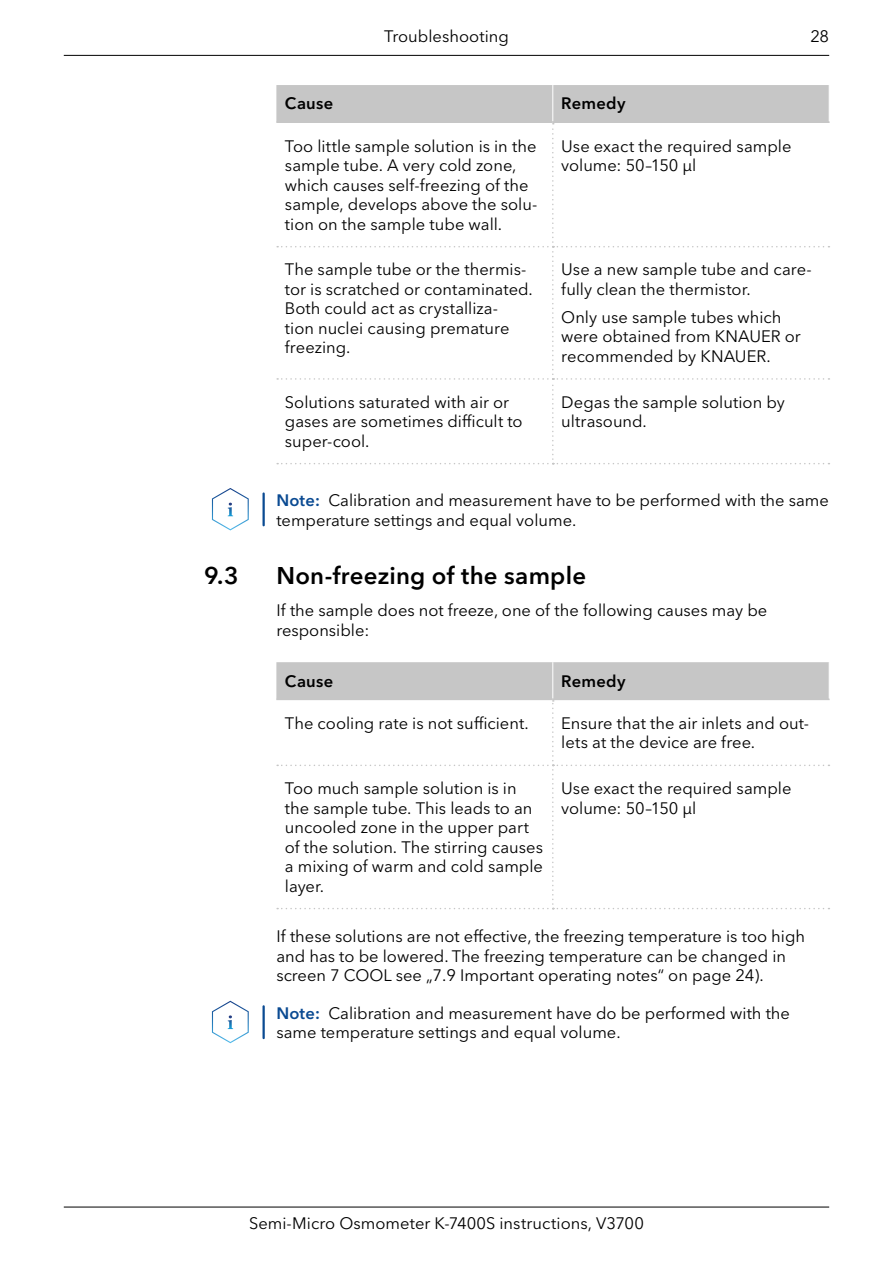
<style>
.page{position:relative;width:893px;height:1263px;background:#fff}
.page>*{position:absolute;margin:0;border:0;box-sizing:border-box;transform-origin:0 0}
.t1{font:600 24px "Avenir Next W1 G";letter-spacing:.01em;color:#000}
.t2{font:16.5px/19.5px "Avenir Next W1 G";color:#000}
.t3{font:600 16.5px "Avenir Next W1 G";letter-spacing:.015em;color:#000}
.s1{font-weight:600;color:#0a4a92}
</style>
<div class="page">
<hr style="left:64px;top:1207px;width:765px;height:1px;background:#000">
<hr style="left:64px;top:55px;width:765px;height:1px;background:#000">
<hr style="left:262px;top:493px;width:3px;height:32px;background:#0a4a92">
<hr style="left:262px;top:1006px;width:3px;height:32px;background:#0a4a92">
<hr style="left:553px;top:121px;width:277px;height:2px;background:#c6c6c6">
<svg style="left:276px;top:85px;width:553px;height:379px"></svg>
<hr style="left:553px;top:699px;width:277px;height:1px;background:#c6c6c6">
<svg style="left:276px;top:662px;width:553px;height:247px"></svg>
<svg style="left:212px;top:488px;width:37px;height:42px"></svg>
<svg style="left:212px;top:1001px;width:37px;height:42px"></svg>
<p class="t2" style="left:384px;top:27px;width:126px">Troubleshooting</p>
<p class="t2" style="left:810px;top:27px;width:20px">28</p>
<p class="t3" style="left:285px;top:94px;width:50px">Cause</p>
<p class="t3" style="left:561px;top:94px;width:66px">Remedy</p>
<p class="t2" style="left:285px;top:136px;width:253px">Too little sample solution is in the sample tube. A very cold zone, which causes self-freezing of the sample, develops above the solu&shy;tion on the sample tube wall.</p>
<p class="t2" style="left:561px;top:136px;width:232px">Use exact the required sample volume: 50–150 µl</p>
<p class="t2" style="left:285px;top:260px;width:250px">The sample tube or the thermis&shy;tor is scratched or contaminated.<br>Both could act as crystalliza-<br>tion nuclei causing premature freezing.</p>
<p class="t2" style="left:561px;top:260px;width:250px">Use a new sample tube and care&shy;fully clean the thermistor.</p>
<p class="t2" style="left:561px;top:307px;width:241px">Only use sample tubes which were obtained from KNAUER or recommended by KNAUER.</p>
<p class="t2" style="left:285px;top:392px;width:239px">Solutions saturated with air or gases are sometimes difficult to super-cool.</p>
<p class="t2" style="left:561px;top:392px;width:225px">Degas the sample solution by ultrasound.</p>
<p class="t2" style="left:276px;top:491px;width:554px"><span class="s1">Note:</span> Calibration and measurement have to be performed with the same temperature settings and equal volume.</p>
<h1 class="t1" style="left:204px;top:561px;width:36px">9.3</h1>
<h1 class="t1" style="left:276px;top:561px;width:311px">Non-freezing of the sample</h1>
<p class="t2" style="left:276px;top:601px;width:492px">If the sample does not freeze, one of the following causes may be responsible:</p>
<p class="t3" style="left:285px;top:671px;width:50px">Cause</p>
<p class="t3" style="left:561px;top:671px;width:66px">Remedy</p>
<p class="t2" style="left:285px;top:713px;width:245px">The cooling rate is not sufficient.</p>
<p class="t2" style="left:561px;top:713px;width:248px">Ensure that the air inlets and out&shy;lets at the device are free.</p>
<p class="t2" style="left:285px;top:778px;width:260px">Too much sample solution is in the sample tube. This leads to an uncooled zone in the upper part of the solution. The stirring causes a mixing of warm and cold sample layer.</p>
<p class="t2" style="left:561px;top:778px;width:232px">Use exact the required sample volume: 50–150 µl</p>
<p class="t2" style="left:276px;top:927px;width:530px">If these solutions are not effective, the freezing temperature is too high and has to be lowered. The freezing temperature can be changed in screen 7 COOL see „7.9 Important operating notes“ on page 24).</p>
<p class="t2" style="left:276px;top:1003px;width:515px"><span class="s1">Note:</span> Calibration and measurement have do be performed with the same temperature settings and equal volume.</p>
<p class="t2" style="left:249px;top:1213px;width:396px">Semi-Micro Osmometer K-7400S instructions, V3700</p>
</div>
